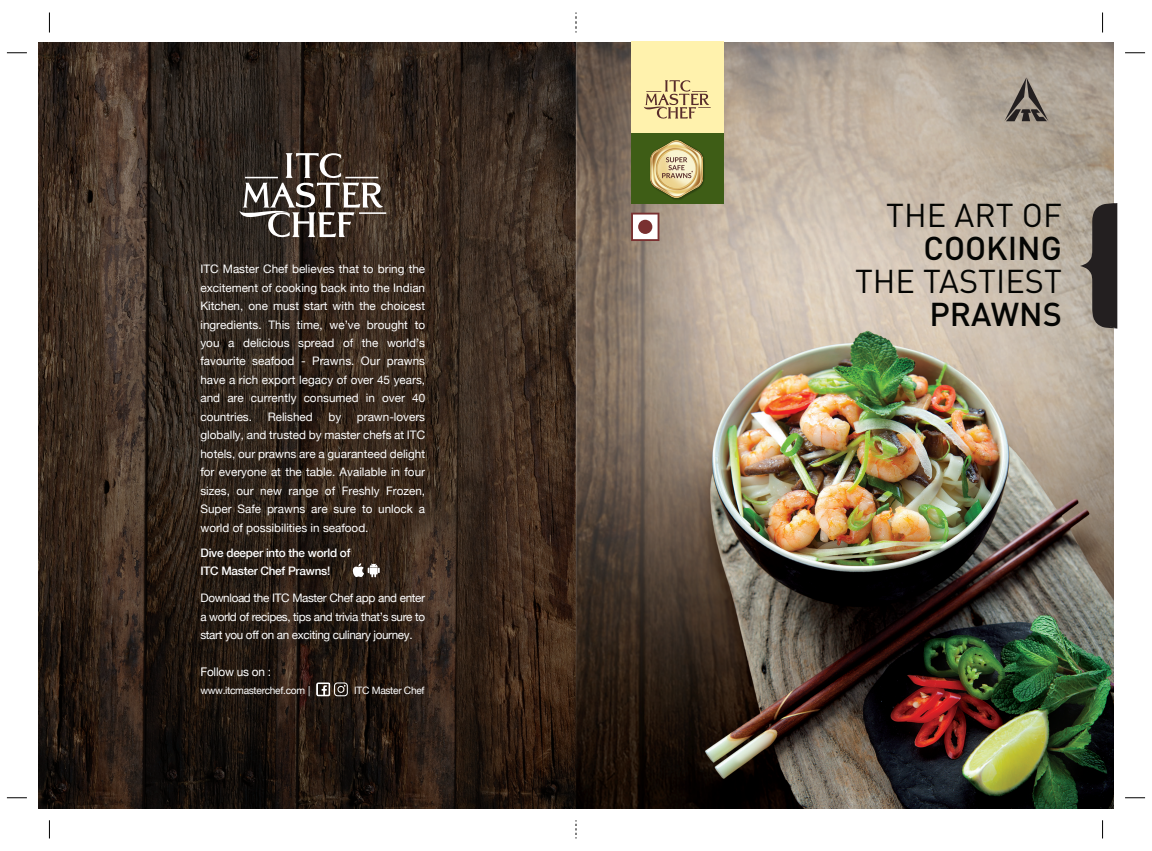
<style>
.page{position:relative;width:1152px;height:851px;background:#fff}
.page>*{position:absolute;margin:0;border:0;box-sizing:border-box;transform-origin:0 0}
.t1{font:32.62px "DIN Pro";color:#040503}
.t2{font:500 32.62px "DIN Pro";color:#040503}
.t3{font:11.88px "Helvetica Neue";letter-spacing:-.02em;color:#fff}
.t4{font:11.75px/18.5px "Helvetica Neue";color:#fff;text-align:justify}
.t5{font:500 11.75px/18.1px "Helvetica Neue";letter-spacing:-.02em;color:#fff}
.t6{font:10.25px "Helvetica Neue";letter-spacing:-.03em;color:#fff}
</style>
<div class="page">
<svg style="left:49px;top:13px;width:1px;height:20px"></svg>
<svg style="left:7px;top:53px;width:20px;height:1px"></svg>
<svg style="left:7px;top:797px;width:20px;height:1px"></svg>
<svg style="left:49px;top:820px;width:1px;height:18px"></svg>
<svg style="left:576px;top:13px;width:1px;height:20px"></svg>
<svg style="left:576px;top:820px;width:1px;height:18px"></svg>
<svg style="left:1102px;top:13px;width:1px;height:20px"></svg>
<svg style="left:1125px;top:53px;width:20px;height:1px"></svg>
<svg style="left:1125px;top:797px;width:20px;height:1px"></svg>
<svg style="left:1102px;top:820px;width:1px;height:18px"></svg>
<img style="left:39px;top:43px;width:1074px;height:765px">
<svg style="left:1080px;top:203px;width:37px;height:125px"></svg>
<svg style="left:1004px;top:78px;width:44px;height:43px"></svg>
<div style="left:631px;top:41px;width:93px;height:163px;background:#fff2ad"></div>
<div style="left:631px;top:133px;width:93px;height:71px;background:#3e5d16"></div>
<img style="left:671px;top:154px;width:34px;height:46px">
<img style="left:650px;top:140px;width:52px;height:57px">
<svg style="left:662px;top:157px;width:31px;height:21px"></svg>
<svg style="left:643px;top:80px;width:67px;height:39px"></svg>
<svg style="left:631px;top:213px;width:28px;height:28px"></svg>
<div style="left:638px;top:220px;width:14px;height:14px;background:#793030;border-radius:50%"></div>
<svg style="left:239px;top:150px;width:147px;height:88px"></svg>
<svg style="left:316px;top:681px;width:32px;height:15px"></svg>
<svg style="left:352px;top:563px;width:28px;height:14px"></svg>
<p class="t4" style="left:200px;top:259px;width:226px">ITC Master Chef believes that to bring the excitement of cooking back into the Indian Kitchen, one must start with the choicest ingredients. This time, we’ve brought to you a delicious spread of the world’s favourite seafood - Prawns. Our prawns have a rich export legacy of over 45 years, and are currently consumed in over 40 countries.</p>
<p class="t4" style="left:200px;top:406px;width:226px;text-indent:156px">prawn-lovers globally, and trusted by master chefs at ITC hotels, our prawns are a guaranteed delight for everyone at the table. Available in four sizes, our new range of Freshly Frozen, Super Safe prawns are sure to unlock a world of possibilities in seafood.</p>
<p class="t4" style="left:268px;top:406px;width:47px">Relished</p>
<p class="t4" style="left:328px;top:406px;width:14px">by</p>
<p class="t5" style="left:200px;top:543px;width:151px">Dive deeper into the world of<br>ITC Master Chef Prawns!</p>
<p class="t4" style="left:200px;top:588px;width:226px">Download the ITC Master Chef app and enter a world of recipes, tips and trivia that’s sure to start you off on an exciting culinary journey.</p>
<p class="t3" style="left:200px;top:661px;width:72px">Follow us on :</p>
<p class="t6" style="left:200px;top:681px;width:112px">www.itcmasterchef.com |</p>
<p class="t6" style="left:354px;top:681px;width:72px">ITC Master Chef</p>
<h1 class="t1" style="left:886px;top:193px;width:177px">THE ART OF</h1>
<h1 class="t2" style="left:923px;top:226px;width:140px">COOKING</h1>
<h1 class="t1" style="left:855px;top:259px;width:208px">THE TASTIEST</h1>
<h1 class="t2" style="left:929px;top:292px;width:134px">PRAWNS</h1>
</div>
